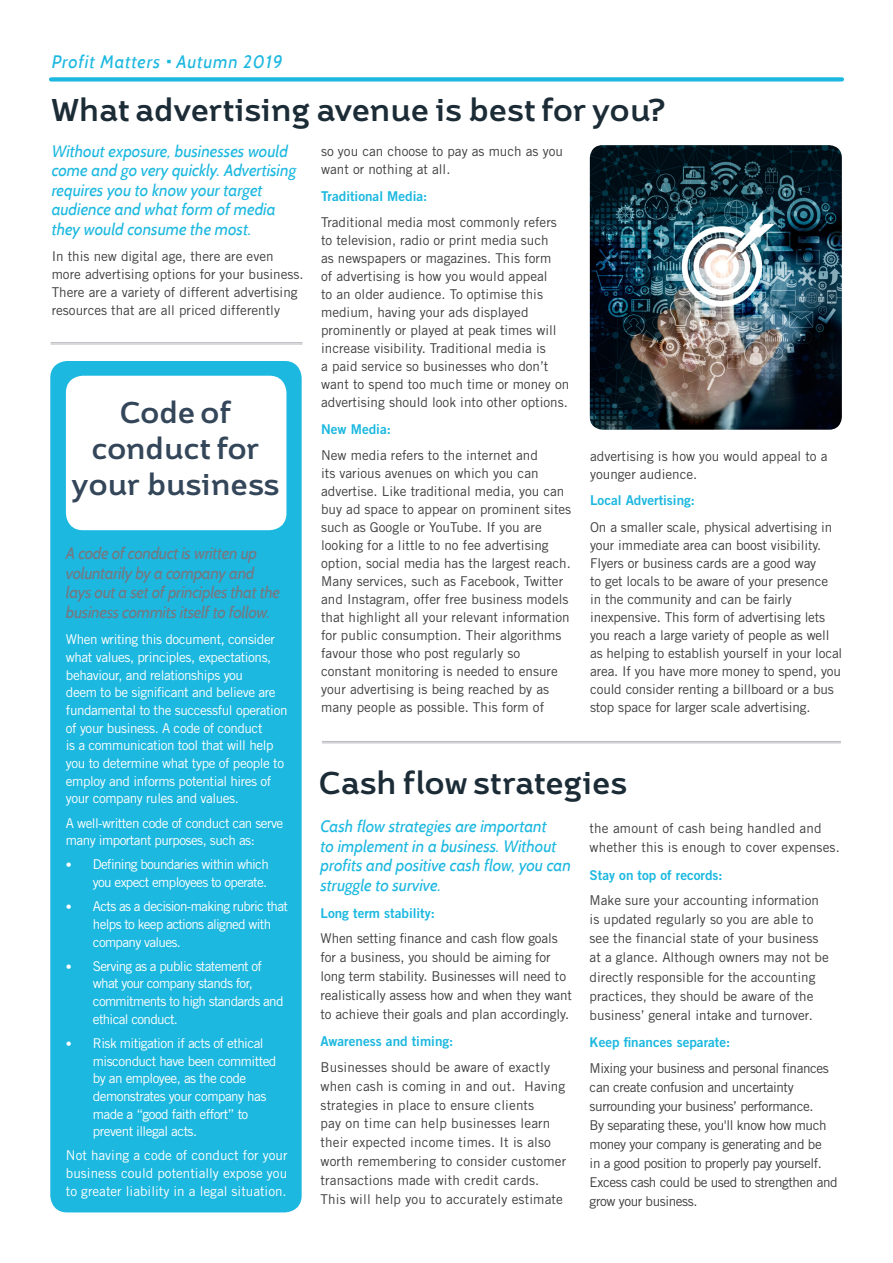
<style>
.page{position:relative;width:893px;height:1263px;background:#fff}
.page>*{position:absolute;margin:0;border:0;box-sizing:border-box;transform-origin:0 0}
.t1{font:700 31.5px "Brisko Sans";letter-spacing:.01em;color:#1c2c37}
.Body_Text{font:700 30px/36px "Brisko Sans";letter-spacing:.01em;color:#344659;text-align:center}
.t2{font:italic 18px "Cabin";letter-spacing:.045em;color:#1cb8e0}
.t3{font:italic 16.5px/19.5px "Cabin";color:#1cb8e0}
.t4{font:italic 16.5px/19.5px "Cabin";letter-spacing:-.02em;color:#757881}
.Body_Text-2{font:13.5px/18px "Trade Gothic LT Std";color:#3e3e3f}
.Body_Text-3{font:13.5px/17.7px "Trade Gothic LT Std";letter-spacing:-.04em;color:#fff}
.Body_Text-4{font:13.5px/19px "Trade Gothic LT Std";letter-spacing:-.03em;color:#3e3e3f}
.t5{font:13.5px "Trade Gothic LT Std Bd 2";color:#1cb8e0}
.s1{font-size:12px}
</style>
<div class="page">
<div style="left:51px;top:77px;width:791px;height:5px;background:#1cb8e0"></div>
<div style="left:50px;top:361px;width:252px;height:851px;background:#1cb8e0;border-radius:17px"></div>
<div style="left:66px;top:376px;width:220px;height:154px;background:#fff;border-radius:17px"></div>
<hr style="left:322px;top:742px;width:519px;height:1px;background:#bbbbc0">
<hr style="left:322px;top:741px;width:519px;height:1px;background:#bbbbc0">
<hr style="left:51px;top:344px;width:251px;height:1px;background:#bbbbc0">
<hr style="left:51px;top:342px;width:251px;height:1px;background:#bbbbc0">
<img style="left:590px;top:145px;width:252px;height:285px">
<p class="t2" style="left:52px;top:51px;width:232px">Profit Matters Autumn 2019</p>
<p class="t1" style="left:52px;top:90px;width:615px">What advertising avenue is best for you?</p>
<p class="t3" style="left:52px;top:141px;width:246px">Without exposure, businesses would come and go very quickly. Advertising requires you to know your target audience and what form of media they would consume the most.</p>
<p class="Body_Text-2" style="left:52px;top:247px;width:253px">In this new digital age, there are even more advertising options for your business.<br>There are a variety of different advertising resources that are all priced differently</p>
<p class="Body_Text" style="left:72px;top:394px;width:208px">Code of conduct for your business</p>
<p class="t4" style="left:66px;top:544px;width:216px">A code of conduct is written up voluntarily by a company and lays out a set of principles that the business commits itself to follow.</p>
<p class="Body_Text-3" style="left:66px;top:630px;width:223px">When writing this document, consider what values, principles, expectations, behaviour, and relationships you<br>deem to be significant and believe are fundamental to the successful operation of your business. A code of conduct<br>is a communication tool that will help you to determine what type of people to employ and informs potential hires of your company rules and values.</p>
<p class="Body_Text-3" style="left:66px;top:814px;width:219px">A well-written code of conduct can serve many important purposes, such as:</p>
<p class="Body_Text-3" style="left:66px;top:855px;width:204px;text-align:right"><span class="s1">•</span> Defining boundaries within which you expect employees to operate.</p>
<p class="Body_Text-3" style="left:93px;top:897px;width:197px;text-indent:-27px"><span class="s1">•</span> Acts as a decision-making rubric that helps to keep actions aligned with company values.</p>
<p class="Body_Text-3" style="left:93px;top:957px;width:192px;text-indent:-27px"><span class="s1">•</span> Serving as a public statement of what your company stands for, commitments to high standards and ethical conduct.</p>
<p class="Body_Text-3" style="left:93px;top:1034px;width:185px;text-indent:-27px"><span class="s1">•</span> Risk mitigation if acts of ethical misconduct have been committed by an employee, as the code demonstrates your company has made a “good faith effort” to prevent illegal acts.</p>
<p class="Body_Text-3" style="left:66px;top:1146px;width:223px;text-align:justify">Not having a code of conduct for your business could potentially expose you to greater liability in a legal situation.</p>
<p class="Body_Text-2" style="left:321px;top:142px;width:243px">so you can choose to pay as much as you want or nothing at all.</p>
<p class="t5" style="left:321px;top:188px;width:108px">Traditional Media:</p>
<p class="Body_Text-2" style="left:321px;top:213px;width:250px">Traditional media most commonly refers to television, radio or print media such<br>as newspapers or magazines. This form<br>of advertising is how you would appeal<br>to an older audience. To optimise this medium, having your ads displayed prominently or played at peak times will increase visibility. Traditional media is<br>a paid service so businesses who don’t want to spend too much time or money on advertising should look into other options.</p>
<p class="t5" style="left:321px;top:421px;width:71px">New Media:</p>
<p class="Body_Text-2" style="left:321px;top:446px;width:252px">New media refers to the internet and<br>its various avenues on which you can advertise. Like traditional media, you can buy ad space to appear on prominent sites such as Google or YouTube. If you are looking for a little to no fee advertising option, social media has the largest reach.<br>Many services, such as Facebook, Twitter and Instagram, offer free business models that highlight all your relevant information for public consumption. Their algorithms favour those who post regularly so constant monitoring is needed to ensure your advertising is being reached by as many people as possible. This form of</p>
<p class="Body_Text-2" style="left:590px;top:447px;width:239px">advertising is how you would appeal to a younger audience.</p>
<p class="t5" style="left:590px;top:492px;width:106px">Local Advertising:</p>
<p class="Body_Text-2" style="left:590px;top:518px;width:254px">On a smaller scale, physical advertising in your immediate area can boost visibility.<br>Flyers or business cards are a good way<br>to get locals to be aware of your presence in the community and can be fairly inexpensive. This form of advertising lets you reach a large variety of people as well as helping to establish yourself in your local area. If you have more money to spend, you could consider renting a billboard or a bus stop space for larger scale advertising.</p>
<p class="t1" style="left:319px;top:763px;width:309px">Cash flow strategies</p>
<p class="t3" style="left:321px;top:816px;width:252px">Cash flow strategies are important<br>to implement in a business. Without profits and positive cash flow, you can struggle to survive.</p>
<p class="t5" style="left:321px;top:905px;width:116px">Long term stability:</p>
<p class="Body_Text-2" style="left:321px;top:929px;width:253px;line-height:18.9px">When setting finance and cash flow goals for a business, you should be aiming for long term stability. Businesses will need to realistically assess how and when they want to achieve their goals and plan accordingly.</p>
<p class="t5" style="left:321px;top:1033px;width:134px">Awareness and timing:</p>
<p class="Body_Text-2" style="left:321px;top:1057px;width:247px;line-height:18.9px">Businesses should be aware of exactly when cash is coming in and out. Having strategies in place to ensure clients<br>pay on time can help businesses learn their expected income times. It is also worth remembering to consider customer transactions made with credit cards.<br>This will help you to accurately estimate</p>
<p class="Body_Text-2" style="left:590px;top:819px;width:252px;line-height:19px">the amount of cash being handled and whether this is enough to cover expenses.</p>
<p class="t5" style="left:590px;top:867px;width:135px">Stay on top of records:</p>
<p class="Body_Text-2" style="left:590px;top:891px;width:241px;line-height:19px">Make sure your accounting information is updated regularly so you are able to see the financial state of your business at a glance. Although owners may not be directly responsible for the accounting practices, they should be aware of the business’ general intake and turnover.</p>
<p class="t5" style="left:590px;top:1034px;width:142px">Keep finances separate:</p>
<p class="Body_Text-4" style="left:590px;top:1058px;width:250px">Mixing your business and personal finances can create confusion and uncertainty surrounding your business’ performance.<br>By separating these, you'll know how much money your company is generating and be<br>in a good position to properly pay yourself.<br>Excess cash could be used to strengthen and grow your business.</p>
</div>
